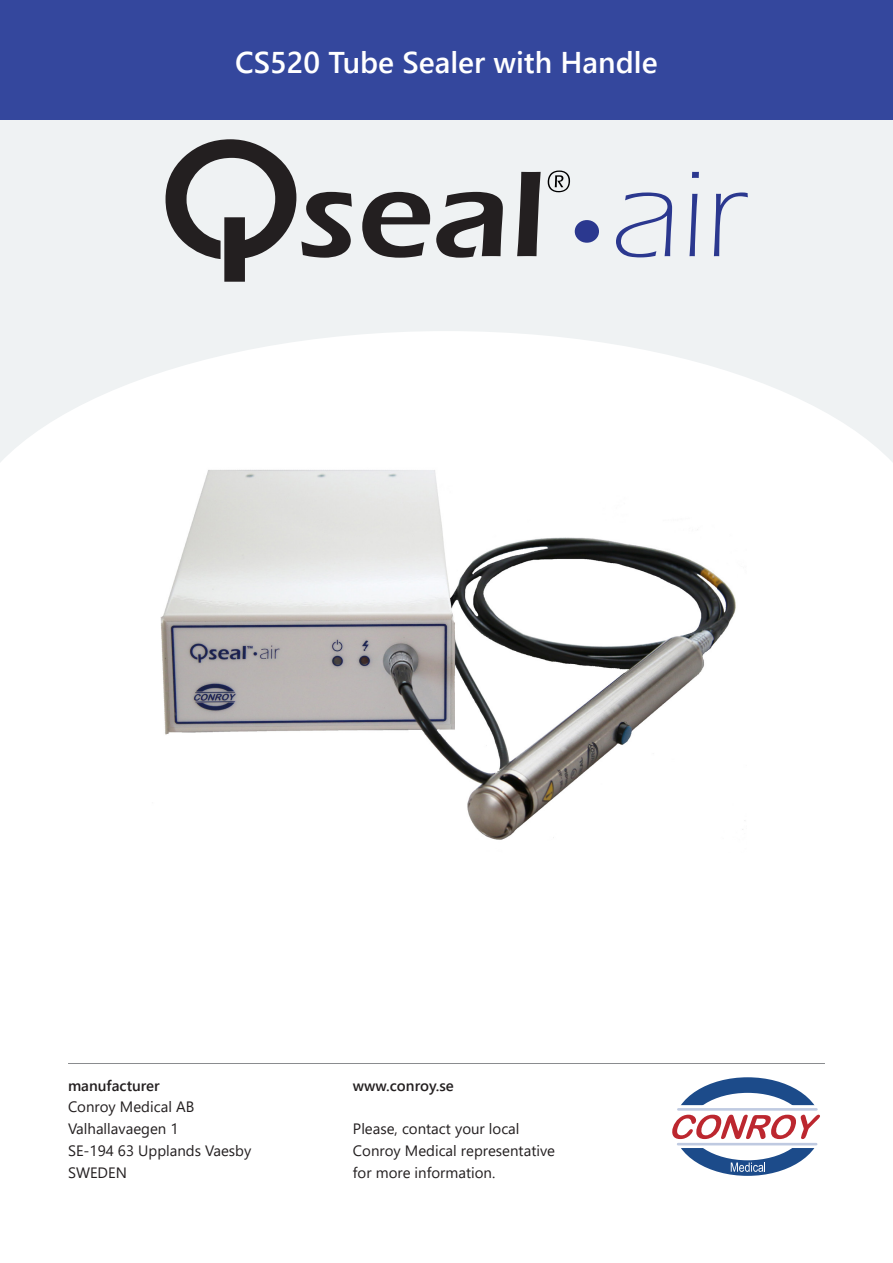
<style>
.page{position:relative;width:893px;height:1263px;background:#fff}
.page>*{position:absolute;margin:0;border:0;box-sizing:border-box;transform-origin:0 0}
.t1{font:600 30px "Segoe UI";color:#fff}
.t2{font:15px "Segoe UI";color:#231f20}
.t3{font:600 15px "Segoe UI";color:#231f20}
</style>
<div class="page">
<div style="left:674px;top:1077px;width:147px;height:99px;border:16px solid #1c4b8a;border-radius:50%"></div>
<svg style="left:731px;top:1162px;width:34px;height:10px"></svg>
<svg style="left:672px;top:1105px;width:149px;height:42px"></svg>
<hr style="left:68px;top:1063px;width:757px;height:1px;background:#8a8c8f">
<div style="left:0;top:119px;width:893px;height:374px;background:#eff2f3"></div>
<svg style="left:166px;top:139px;width:186px;height:143px"></svg>
<svg style="left:362px;top:192px;width:68px;height:66px"></svg>
<svg style="left:436px;top:192px;width:67px;height:66px"></svg>
<svg style="left:517px;top:172px;width:24px;height:84px"></svg>
<svg style="left:575px;top:220px;width:24px;height:23px"></svg>
<svg style="left:616px;top:192px;width:56px;height:65px"></svg>
<svg style="left:689px;top:172px;width:10px;height:84px"></svg>
<svg style="left:714px;top:192px;width:34px;height:64px"></svg>
<svg style="left:548px;top:170px;width:22px;height:22px"></svg>
<div style="left:0;top:0;width:893px;height:119px;background:#34479d"></div>
<svg style="left:0;top:331px;width:893px;height:162px;fill:#fff"></svg>
<img style="left:147px;top:453px;width:599px;height:387px">
<p class="t1" style="left:235px;top:38px;width:424px">CS520 Tube Sealer with Handle</p>
<p class="t3" style="left:68px;top:1073px;width:93px">manufacturer</p>
<p class="t2" style="left:68px;top:1095px;width:128px">Conroy Medical AB</p>
<p class="t2" style="left:68px;top:1117px;width:112px">Valhallavaegen 1</p>
<p class="t2" style="left:68px;top:1138px;width:185px">SE-194 63 Upplands Vaesby</p>
<p class="t2" style="left:68px;top:1160px;width:60px">SWEDEN</p>
<p class="t3" style="left:353px;top:1073px;width:102px">www.conroy.se</p>
<p class="t2" style="left:353px;top:1117px;width:168px">Please, contact your local</p>
<p class="t2" style="left:353px;top:1138px;width:204px">Conroy Medical representative</p>
<p class="t2" style="left:353px;top:1160px;width:144px">for more information.</p>
</div>
